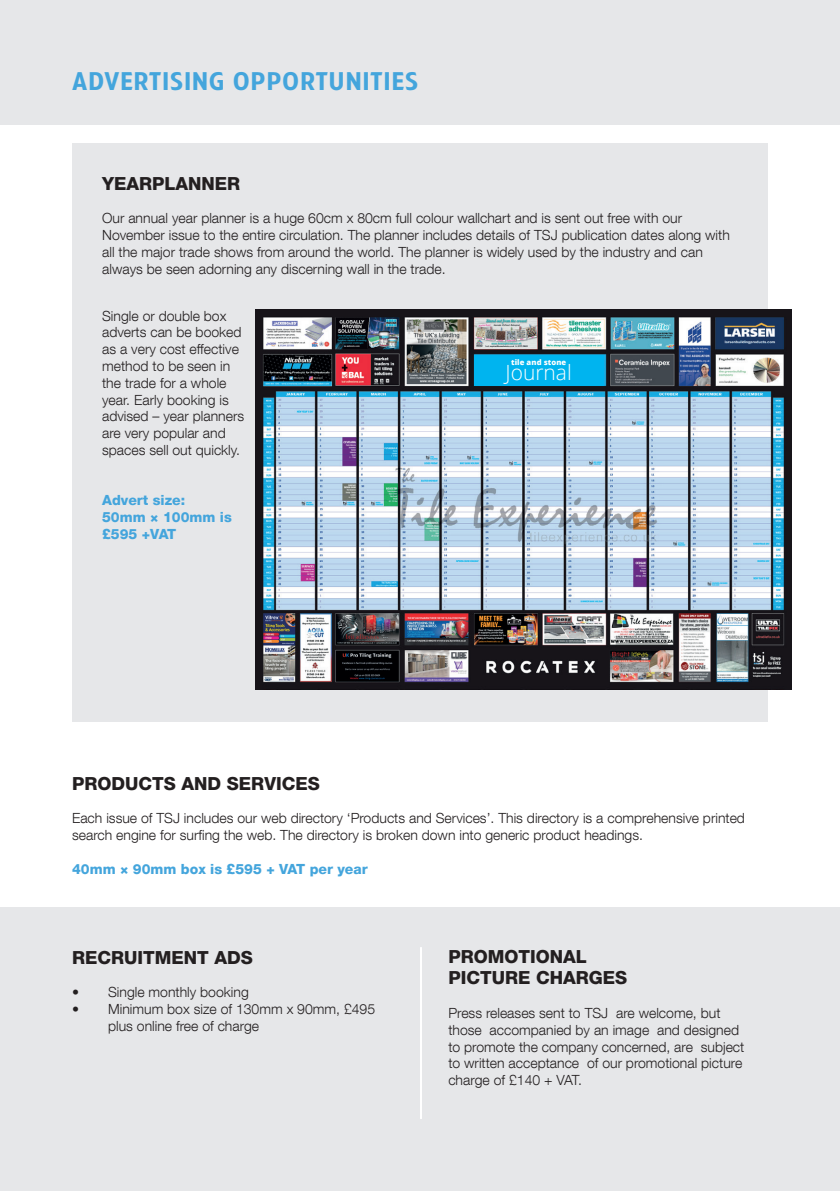
<style>
.page{position:relative;width:840px;height:1191px;background:#fff}
.page>*{position:absolute;margin:0;border:0;box-sizing:border-box;transform-origin:0 0}
.t1{font:600 24px "TF Forever";letter-spacing:.05em;color:#44a5dc}
.t2{font:300 21px "Open Sans";color:#fff}
.t3{font:800 18px/21.6px "Helvetica Neue LT Com";color:#231f20}
.t4{font:300 14px/16.8px "Helvetica Neue LT Com";color:#231f20}
.t5{font:800 14px/16.8px "Helvetica Neue LT Com";color:#44a5dc}
.t6{font:800 7.6px "Open Sans";letter-spacing:.01em;color:#fff}
</style>
<div class="page">
<div style="left:0;top:907px;width:839px;height:284px;background:#e6e7e9"></div>
<div style="left:0;top:0;width:839px;height:125px;background:#e6e7e9"></div>
<div style="left:72px;top:143px;width:695px;height:578px;background:#e6e7e9"></div>
<hr style="left:420px;top:947px;width:2px;height:172px;background:#fff">
<img style="left:256px;top:309px;width:535px;height:380px">
<div style="left:474px;top:355px;width:129px;height:31px;background:#00b4ef"></div>
<h1 class="t1" style="left:72px;top:67px;width:347px">ADVERTISING OPPORTUNITIES</h1>
<p class="t3" style="left:102px;top:172px;width:140px">YEARPLANNER</p>
<p class="t4" style="left:102px;top:209px;width:629px">Our annual year planner is a huge 60cm x 80cm full colour wallchart and is sent out free with our November issue to the entire circulation. The planner includes details of TSJ publication dates along with all the major trade shows from around the world. The planner is widely used by the industry and can always be seen adorning any discerning wall in the trade.</p>
<p class="t4" style="left:102px;top:307px;width:143px">Single or double box adverts can be booked as a very cost effective method to be seen in the trade for a whole year. Early booking is advised – year planners are very popular and spaces sell out quickly.</p>
<p class="t5" style="left:102px;top:492px;width:131px">Advert size:<br>50mm × 100mm is £595 +VAT</p>
<p class="t6" style="left:511px;top:357px;width:57px">tile and stone</p>
<h2 class="t2" style="left:505px;top:358px;width:68px">Journal</h2>
<p class="t3" style="left:72px;top:772px;width:249px">PRODUCTS AND SERVICES</p>
<p class="t4" style="left:72px;top:809px;width:674px">Each issue of TSJ includes our web directory ‘Products and Services’. This directory is a comprehensive printed search engine for surfing the web. The directory is broken down into generic product headings.</p>
<p class="t5" style="left:72px;top:860px;width:297px">40mm × 90mm box is £595 + VAT per year</p>
<p class="t3" style="left:72px;top:946px;width:182px">RECRUITMENT ADS</p>
<p class="t4" style="left:72px;top:983px;width:178px">• Single monthly booking</p>
<p class="t4" style="left:108px;top:1000px;width:268px;text-indent:-36px">• Minimum box size of 130mm x 90mm, £495 plus online free of charge</p>
<p class="t3" style="left:448px;top:945px;width:180px">PROMOTIONAL<br>PICTURE CHARGES</p>
<p class="t4" style="left:448px;top:1004px;width:297px">Press releases sent to TSJ are welcome, but those accompanied by an image and designed to promote the company concerned, are subject to written acceptance of our promotional picture charge of £140 + VAT.</p>
</div>
